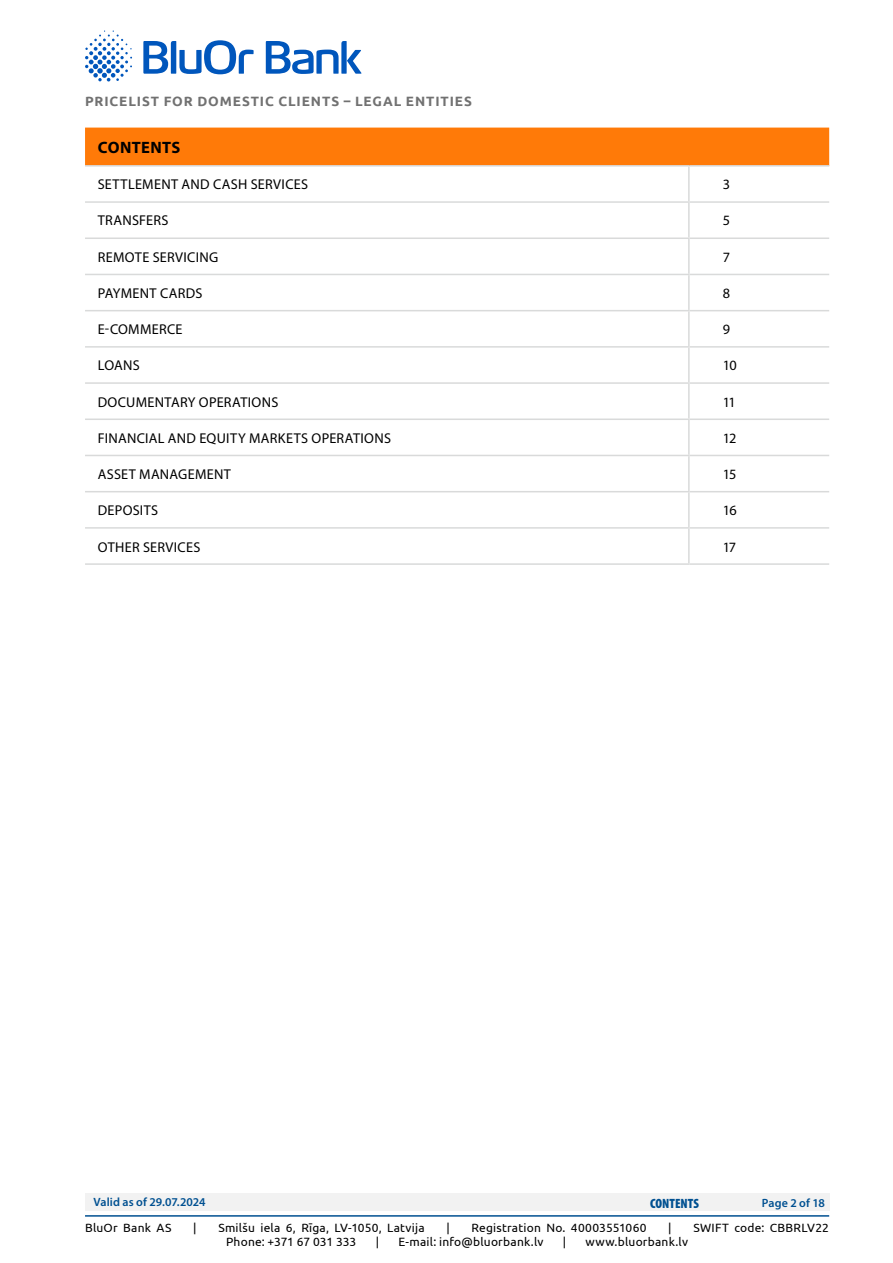
<style>
.page{position:relative;width:893px;height:1263px;background:#fff}
.page>*{position:absolute;margin:0;border:0;box-sizing:border-box;transform-origin:0 0}
.t1{font:700 16.5px "Myriad Pro";letter-spacing:.02em;color:#000}
.t2{font:14.25px "Myriad Pro";letter-spacing:.02em;color:#000}
.t3{font:700 13.5px "Ubuntu";letter-spacing:.065em;color:#717171}
.t4{font:900 condensed 13.5px "Myriad Pro";color:#005091}
.t5{font:12px "Ubuntu";letter-spacing:.02em;color:#000}
.t6{font:600 12px "Myriad Pro";letter-spacing:.005em;color:#005091}
.t7{font:12px "Ubuntu";color:#000}
</style>
<div class="page">
<div style="left:85px;top:1194px;width:744px;height:17px;background:#f2f2f2"></div>
<hr style="left:85px;top:1215px;width:744px;height:2px;background:#005091">
<svg style="left:85px;top:31px;width:47px;height:51px"></svg>
<svg style="left:143px;top:40px;width:111px;height:34px"></svg>
<svg style="left:266px;top:41px;width:96px;height:33px"></svg>
<div style="left:85px;top:128px;width:744px;height:37px;background:#ff7a08"></div>
<hr style="left:85px;top:165px;width:605px;height:2px;background:#d9dada">
<hr style="left:688px;top:167px;width:2px;height:34px;background:#d9dada">
<hr style="left:85px;top:201px;width:605px;height:2px;background:#d9dada">
<hr style="left:688px;top:203px;width:2px;height:34px;background:#d9dada">
<hr style="left:85px;top:237px;width:605px;height:2px;background:#d9dada">
<hr style="left:688px;top:239px;width:2px;height:35px;background:#d9dada">
<hr style="left:85px;top:274px;width:605px;height:1px;background:#d9dada">
<hr style="left:688px;top:275px;width:2px;height:35px;background:#d9dada">
<hr style="left:85px;top:310px;width:605px;height:1px;background:#d9dada">
<hr style="left:688px;top:311px;width:2px;height:35px;background:#d9dada">
<hr style="left:85px;top:346px;width:605px;height:2px;background:#d9dada">
<hr style="left:688px;top:348px;width:2px;height:34px;background:#d9dada">
<hr style="left:85px;top:382px;width:605px;height:2px;background:#d9dada">
<hr style="left:688px;top:384px;width:2px;height:34px;background:#d9dada">
<hr style="left:85px;top:418px;width:605px;height:2px;background:#d9dada">
<hr style="left:688px;top:420px;width:2px;height:35px;background:#d9dada">
<hr style="left:85px;top:455px;width:605px;height:1px;background:#d9dada">
<hr style="left:688px;top:456px;width:2px;height:35px;background:#d9dada">
<hr style="left:85px;top:491px;width:605px;height:1px;background:#d9dada">
<hr style="left:688px;top:492px;width:2px;height:35px;background:#d9dada">
<hr style="left:85px;top:527px;width:605px;height:2px;background:#d9dada">
<hr style="left:688px;top:529px;width:2px;height:34px;background:#d9dada">
<hr style="left:85px;top:563px;width:605px;height:2px;background:#d9dada">
<hr style="left:690px;top:165px;width:139px;height:2px;background:#d9dada">
<hr style="left:690px;top:201px;width:139px;height:2px;background:#d9dada">
<hr style="left:690px;top:237px;width:139px;height:2px;background:#d9dada">
<hr style="left:690px;top:274px;width:139px;height:1px;background:#d9dada">
<hr style="left:690px;top:310px;width:139px;height:1px;background:#d9dada">
<hr style="left:690px;top:346px;width:139px;height:2px;background:#d9dada">
<hr style="left:690px;top:382px;width:139px;height:2px;background:#d9dada">
<hr style="left:690px;top:418px;width:139px;height:2px;background:#d9dada">
<hr style="left:690px;top:455px;width:139px;height:1px;background:#d9dada">
<hr style="left:690px;top:491px;width:139px;height:1px;background:#d9dada">
<hr style="left:690px;top:527px;width:139px;height:2px;background:#d9dada">
<hr style="left:690px;top:563px;width:139px;height:2px;background:#d9dada">
<p class="t3" style="left:85px;top:93px;width:388px">PRICELIST FOR DOMESTIC CLIENTS – LEGAL ENTITIES</p>
<p class="t1" style="left:98px;top:138px;width:84px">CONTENTS</p>
<p class="t2" style="left:98px;top:177px;width:212px">SETTLEMENT AND CASH SERVICES</p>
<p class="t2" style="left:723px;top:177px;width:9px">3</p>
<p class="t2" style="left:98px;top:213px;width:72px">TRANSFERS</p>
<p class="t2" style="left:723px;top:213px;width:9px">5</p>
<p class="t2" style="left:98px;top:249px;width:122px">REMOTE SERVICING</p>
<p class="t2" style="left:723px;top:249px;width:9px">7</p>
<p class="t2" style="left:98px;top:285px;width:106px">PAYMENT CARDS</p>
<p class="t2" style="left:723px;top:285px;width:9px">8</p>
<p class="t2" style="left:98px;top:322px;width:86px">E-COMMERCE</p>
<p class="t2" style="left:723px;top:322px;width:9px">9</p>
<p class="t2" style="left:98px;top:358px;width:44px">LOANS</p>
<p class="t2" style="left:723px;top:358px;width:15px">10</p>
<p class="t2" style="left:98px;top:394px;width:182px">DOCUMENTARY OPERATIONS</p>
<p class="t2" style="left:723px;top:394px;width:15px">11</p>
<p class="t2" style="left:98px;top:430px;width:295px">FINANCIAL AND EQUITY MARKETS OPERATIONS</p>
<p class="t2" style="left:723px;top:430px;width:15px">12</p>
<p class="t2" style="left:98px;top:467px;width:135px">ASSET MANAGEMENT</p>
<p class="t2" style="left:723px;top:467px;width:15px">15</p>
<p class="t2" style="left:98px;top:503px;width:62px">DEPOSITS</p>
<p class="t2" style="left:723px;top:503px;width:15px">16</p>
<p class="t2" style="left:98px;top:539px;width:104px">OTHER SERVICES</p>
<p class="t2" style="left:723px;top:539px;width:15px">17</p>
<p class="t6" style="left:94px;top:1195px;width:114px">Valid as of 29.07.2024</p>
<p class="t4" style="left:650px;top:1196px;width:51px">CONTENTS</p>
<p class="t6" style="left:762px;top:1197px;width:65px">Page 2 of 18</p>
<p class="t5" style="left:85px;top:1220px;width:88px">BluOr Bank AS</p>
<p class="t5" style="left:193px;top:1220px;width:5px">|</p>
<p class="t5" style="left:218px;top:1220px;width:208px">Smilšu iela 6, Rīga, LV-1050, Latvija</p>
<p class="t5" style="left:446px;top:1220px;width:5px">|</p>
<p class="t5" style="left:471px;top:1220px;width:177px">Registration No. 40003551060</p>
<p class="t5" style="left:668px;top:1220px;width:5px">|</p>
<p class="t5" style="left:693px;top:1220px;width:137px">SWIFT code: CBBRLV22</p>
<p class="t7" style="left:226px;top:1235px;width:132px">Phone: +371 67 031 333</p>
<p class="t5" style="left:376px;top:1235px;width:5px">|</p>
<p class="t5" style="left:398px;top:1235px;width:146px">E-mail: info@bluorbank.lv</p>
<p class="t5" style="left:563px;top:1235px;width:5px">|</p>
<p class="t5" style="left:586px;top:1235px;width:104px">www.bluorbank.lv</p>
</div>
